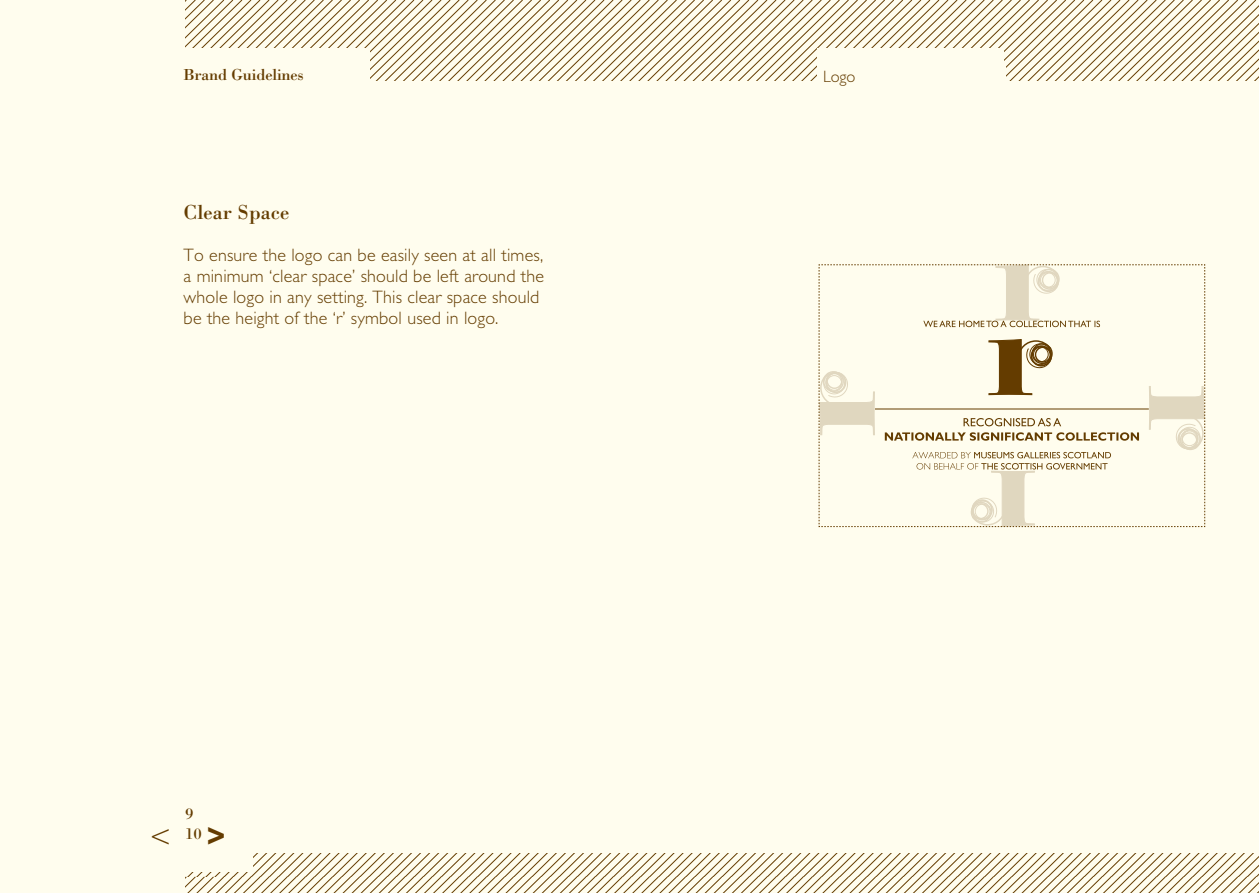
<style>
.page{position:relative;width:1259px;height:893px;background:#fffdee}
.page>*{position:absolute;margin:0;border:0;box-sizing:border-box;transform-origin:0 0}
.t1{font:300 31.95px "M Gill Sans";color:#643c00}
.t2{font:21px "Bodoni BT";color:#643c00}
.t3{font:300 18px/21px "M Gill Sans";letter-spacing:.01em;color:#643c00}
.t4{font:16.5px/19.8px "Bodoni BT";letter-spacing:-.01em;color:#643c00}
.t5{font:300 16.5px "M Gill Sans";color:#643c00}
.s1{font-family:"Gill Sans";font-weight:700}
</style>
<div class="page">
<svg style="left:185px;top:853px;width:1074px;height:40px"></svg>
<div style="left:184px;top:796px;width:69px;height:76px;background:#fffdee"></div>
<svg style="left:185px;top:0;width:1074px;height:81px"></svg>
<div style="left:184px;top:48px;width:186px;height:38px;background:#fffdee"></div>
<div style="left:817px;top:48px;width:186px;height:38px;background:#fffdee"></div>
<svg style="left:818px;top:264px;width:387px;height:263px"></svg>
<div style="left:819px;top:65px;width:186px;height:26px;background:#fffdee"></div>
<p class="t4" style="left:184px;top:64px;width:122px">Brand Guidelines</p>
<p class="t2" style="left:184px;top:199px;width:107px">Clear Space</p>
<p class="t3" style="left:184px;top:245px;width:362px">To ensure the logo can be easily seen at all times, a minimum ‘clear space’ should be left around the whole logo in any setting. This clear space should be the height of the ‘r’ symbol used in logo.</p>
<p class="t4" style="left:185px;top:803px;width:18px">9<br>10</p>
<h1 class="t1" style="left:150px;top:819px;width:77px">&lt; <span class="s1">&gt;</span></h1>
<p class="t5" style="left:823px;top:67px;width:34px">Logo</p>
</div>
